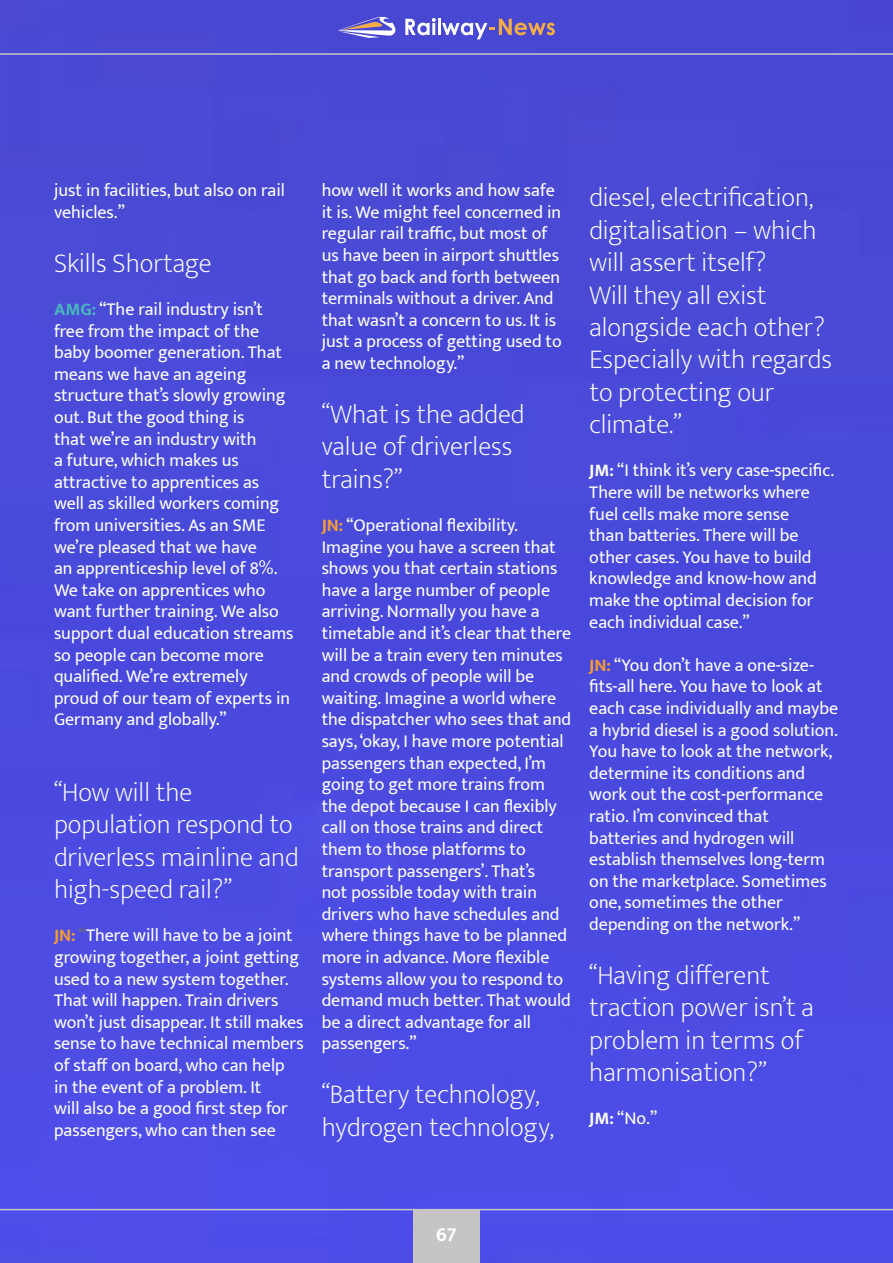
<style>
.page{position:relative;width:893px;height:1263px;background:#fff}
.page>*{position:absolute;margin:0;border:0;box-sizing:border-box;transform-origin:0 0}
.t1{font:200 27px/32.4px "Mukta";color:#fff}
.t2{font:700 21px "Mukta Mahee";color:#fff}
.t3{font:18px/21.6px "Mukta";color:#fff}
.s1{font-weight:700;color:#48b7bd}
.s2{font-weight:700;color:#f59c33}
.s3{color:#6a6b6e}
.s4{font-weight:700}
</style>
<div class="page">
<img style="left:0;top:0;width:893px;height:1263px">
<div style="left:413px;top:1209px;width:67px;height:54px;background:#c7c4c6"></div>
<hr style="left:0;top:1209px;width:893px;height:1px;background:#c7c4c6">
<svg style="left:338px;top:17px;width:58px;height:21px"></svg>
<svg style="left:405px;top:18px;width:31px;height:17px"></svg>
<hr style="left:438px;top:18px;width:3px;height:17px;background:#fff">
<svg style="left:442px;top:19px;width:113px;height:20px;background:#7e71bd"></svg>
<hr style="left:0;top:53px;width:893px;height:2px;background:#c7c5c6">
<p class="t3" style="left:54px;top:179px;width:232px">just in facilities, but also on rail vehicles.”</p>
<h1 class="t1" style="left:54px;top:247px;width:159px">Skills Shortage</h1>
<p class="t3" style="left:54px;top:298px;width:241px"><span class="s1">AMG:</span> “The rail industry isn’t free from the impact of the baby boomer generation. That means we have an ageing structure that’s slowly growing out. But the good thing is<br>that we’re an industry with<br>a future, which makes us attractive to apprentices as well as skilled workers coming from universities. As an SME we’re pleased that we have<br>an apprenticeship level of 8%.<br>We take on apprentices who want further training. We also support dual education streams so people can become more qualified. We’re extremely proud of our team of experts in<br>Germany and globally.”</p>
<h1 class="t1" style="left:54px;top:776px;width:246px">“How will the population respond to driverless mainline and high-speed rail?”</h1>
<p class="t3" style="left:54px;top:924px;width:251px"><span class="s2">JN:</span> <span class="s3">“</span>There will have to be a joint growing together, a joint getting used to a new system together.<br>That will happen. Train drivers won’t just disappear. It still makes sense to have technical members of staff on board, who can help<br>in the event of a problem. It<br>will also be a good first step for passengers, who can then see</p>
<p class="t3" style="left:322px;top:179px;width:242px">how well it works and how safe it is. We might feel concerned in regular rail traffic, but most of us have been in airport shuttles that go back and forth between terminals without a driver. And that wasn’t a concern to us. It is just a process of getting used to a new technology.”</p>
<h1 class="t1" style="left:322px;top:398px;width:204px">“What is the added value of driverless trains?”</h1>
<p class="t3" style="left:322px;top:514px;width:251px"><span class="s2">JN:</span> “Operational flexibility.<br>Imagine you have a screen that shows you that certain stations have a large number of people arriving. Normally you have a timetable and it’s clear that there will be a train every ten minutes and crowds of people will be waiting. Imagine a world where the dispatcher who sees that and says, ‘okay, I have more potential passengers than expected, I’m going to get more trains from the depot because I can flexibly call on those trains and direct them to those platforms to transport passengers’. That’s<br>not possible today with train drivers who have schedules and where things have to be planned more in advance. More flexible systems allow you to respond to demand much better. That would be a direct advantage for all passengers.”</p>
<h1 class="t1" style="left:322px;top:1079px;width:234px">“Battery technology, hydrogen technology,</h1>
<h1 class="t1" style="left:589px;top:182px;width:244px">diesel, electrification, digitalisation – which will assert itself?<br>Will they all exist alongside each other?<br>Especially with regards to protecting our climate.”</h1>
<p class="t3" style="left:589px;top:459px;width:246px"><span class="s4">JM:</span> “I think it’s very case-specific.<br>There will be networks where fuel cells make more sense<br>than batteries. There will be other cases. You have to build knowledge and know-how and make the optimal decision for each individual case.”</p>
<p class="t3" style="left:589px;top:654px;width:250px"><span class="s2">JN:</span> “You don’t have a one-size&shy;fits-all here. You have to look at each case individually and maybe a hybrid diesel is a good solution.<br>You have to look at the network, determine its conditions and work out the cost-performance ratio. I’m convinced that batteries and hydrogen will establish themselves long-term on the marketplace. Sometimes one, sometimes the other depending on the network.”</p>
<h1 class="t1" style="left:589px;top:959px;width:226px">“Having different traction power isn’t a problem in terms of harmonisation?”</h1>
<p class="t3" style="left:589px;top:1107px;width:69px"><span class="s4">JM:</span> “No.”</p>
<p class="t2" style="left:436px;top:1222px;width:22px">67</p>
</div>
